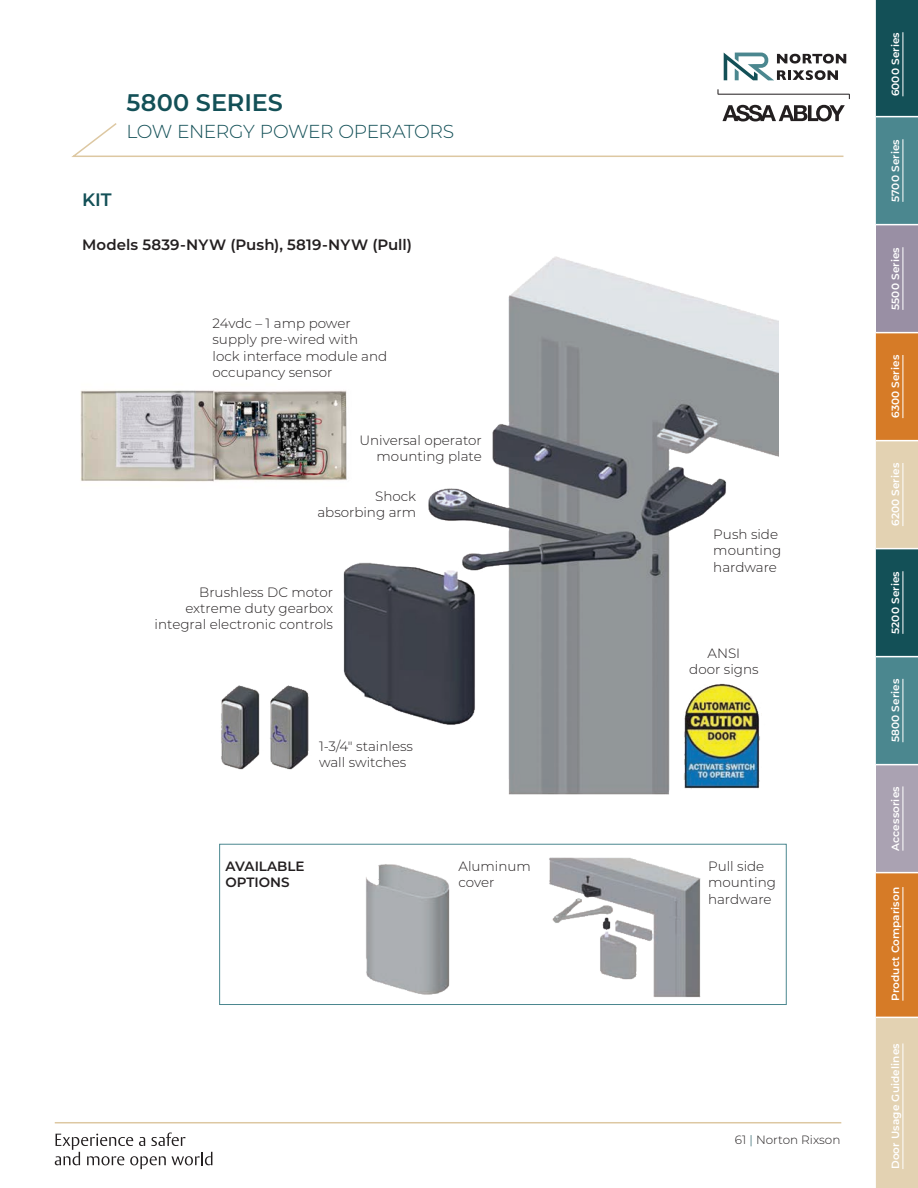
<style>
.page{position:relative;width:918px;height:1188px;background:#fff}
.page>*{position:absolute;margin:0;border:0;box-sizing:border-box;transform-origin:0 0}
.t1{font:600 24px "Montserrat";color:#135057}
.t2{font:300 18.75px "Montserrat";letter-spacing:-.03em;color:#135057}
.Subhead_1{font:600 18px "Montserrat";color:#135057}
.Bulleted_Text_10_12{font:600 15px "Montserrat";letter-spacing:.01em;color:#231f20}
.t3{font:300 13.5px/16.2px "Montserrat";color:#231f20}
.t4{font:600 13.5px/16.2px "Montserrat";color:#231f20}
.t5{font:300 12px "Montserrat";color:#231f20}
.t6{font:600 10.5px "Montserrat";letter-spacing:.01em;color:#fff}
.s1{color:#135057}
</style>
<div class="page">
<svg style="left:55px;top:1132px;width:157px;height:37px"></svg>
<hr style="left:55px;top:1122px;width:786px;height:1px;background:#ddc8a2">
<svg style="left:717px;top:89px;width:133px;height:10px"></svg>
<svg style="left:71px;top:105px;width:774px;height:52px"></svg>
<svg style="left:724px;top:53px;width:122px;height:27px"></svg>
<svg style="left:876px;top:0;width:42px;height:1188px;background:#908e77"></svg>
<div style="left:876px;top:765px;width:42px;height:108px;background:#aaa2b2"></div>
<hr style="left:876px;top:116px;width:42px;height:1px;background:#fff">
<hr style="left:876px;top:224px;width:42px;height:1px;background:#fff">
<hr style="left:876px;top:332px;width:42px;height:1px;background:#fff">
<hr style="left:876px;top:440px;width:42px;height:1px;background:#fff">
<hr style="left:876px;top:548px;width:42px;height:1px;background:#fff">
<hr style="left:876px;top:656px;width:42px;height:1px;background:#fff">
<hr style="left:876px;top:764px;width:42px;height:1px;background:#fff">
<hr style="left:876px;top:872px;width:42px;height:1px;background:#fff">
<hr style="left:876px;top:1017px;width:42px;height:1px;background:#fff">
<hr style="left:903px;top:32px;width:1px;height:64px;background:#fff">
<hr style="left:903px;top:139px;width:1px;height:63px;background:#fff">
<hr style="left:903px;top:247px;width:1px;height:63px;background:#fff">
<hr style="left:903px;top:355px;width:1px;height:63px;background:#fff">
<hr style="left:903px;top:463px;width:1px;height:63px;background:#fff">
<hr style="left:903px;top:571px;width:1px;height:63px;background:#fff">
<hr style="left:903px;top:679px;width:1px;height:63px;background:#fff">
<hr style="left:903px;top:786px;width:1px;height:65px;background:#fff">
<hr style="left:903px;top:887px;width:1px;height:114px;background:#fff">
<hr style="left:903px;top:1043px;width:1px;height:126px;background:#fff">
<img style="left:221px;top:256px;width:558px;height:539px">
<img style="left:366px;top:857px;width:335px;height:141px">
<div style="left:219px;top:844px;width:568px;height:161px;border:1px solid #4b878f"></div>
<div style="left:152px;top:294px;width:222px;height:168px;background:#fff"></div>
<img style="left:80px;top:390px;width:279px;height:108px">
<h1 class="t1" style="left:127px;top:85px;width:158px">5800 SERIES</h1>
<h2 class="t2" style="left:127px;top:118px;width:329px">LOW ENERGY POWER OPERATORS</h2>
<p class="Subhead_1" style="left:82px;top:187px;width:31px">KIT</p>
<p class="Bulleted_Text_10_12" style="left:82px;top:234px;width:331px">Models 5839-NYW (Push), 5819-NYW (Pull)</p>
<p class="t3" style="left:213px;top:315px;width:140px">24vdc – 1 amp power</p>
<p class="t3" style="left:213px;top:331px;width:147px">supply pre-wired with</p>
<p class="t3" style="left:213px;top:347px;width:176px">lock interface module and occupancy sensor</p>
<p class="t3" style="left:360px;top:432px;width:124px;text-align:right">Universal operator mounting plate</p>
<p class="t3" style="left:375px;top:488px;width:42px">Shock</p>
<p class="t3" style="left:317px;top:504px;width:100px">absorbing arm</p>
<p class="t3" style="left:199px;top:583px;width:135px">Brushless DC motor</p>
<p class="t3" style="left:185px;top:599px;width:149px">extreme duty gearbox</p>
<p class="t3" style="left:155px;top:616px;width:180px">integral electronic controls</p>
<p class="t3" style="left:319px;top:737px;width:96px">1-3/4" stainless</p>
<p class="t3" style="left:319px;top:753px;width:89px">wall switches</p>
<p class="t4" style="left:226px;top:858px;width:81px">AVAILABLE<br>OPTIONS</p>
<p class="t3" style="left:459px;top:858px;width:74px">Aluminum</p>
<p class="t3" style="left:459px;top:874px;width:37px">cover</p>
<p class="t3" style="left:713px;top:526px;width:66px">Push side</p>
<p class="t3" style="left:713px;top:542px;width:70px">mounting</p>
<p class="t3" style="left:713px;top:558px;width:65px">hardware</p>
<p class="t3" style="left:708px;top:644px;width:34px">ANSI</p>
<p class="t3" style="left:689px;top:661px;width:71px">door signs</p>
<p class="t3" style="left:708px;top:858px;width:58px">Pull side</p>
<p class="t3" style="left:708px;top:874px;width:70px">mounting</p>
<p class="t3" style="left:708px;top:890px;width:65px">hardware</p>
<p class="t5" style="left:735px;top:1132px;width:107px">61 <span class="s1">|</span> Norton Rixson</p>
<p class="t6" style="left:888px;top:96px;width:66px;rotate:-90deg">6000 Series</p>
<p class="t6" style="left:888px;top:202px;width:64px;rotate:-90deg">5700 Series</p>
<p class="t6" style="left:888px;top:310px;width:64px;rotate:-90deg">5500 Series</p>
<p class="t6" style="left:888px;top:418px;width:65px;rotate:-90deg">6300 Series</p>
<p class="t6" style="left:888px;top:526px;width:65px;rotate:-90deg">6200 Series</p>
<p class="t6" style="left:888px;top:634px;width:64px;rotate:-90deg">5200 Series</p>
<p class="t6" style="left:888px;top:742px;width:65px;rotate:-90deg">5800 Series</p>
<p class="t6" style="left:888px;top:851px;width:66px;rotate:-90deg">Accessories</p>
<p class="t6" style="left:888px;top:1001px;width:115px;rotate:-90deg">Product Comparison</p>
<p class="t6" style="left:888px;top:1169px;width:127px;rotate:-90deg">Door Usage Guidelines</p>
</div>
